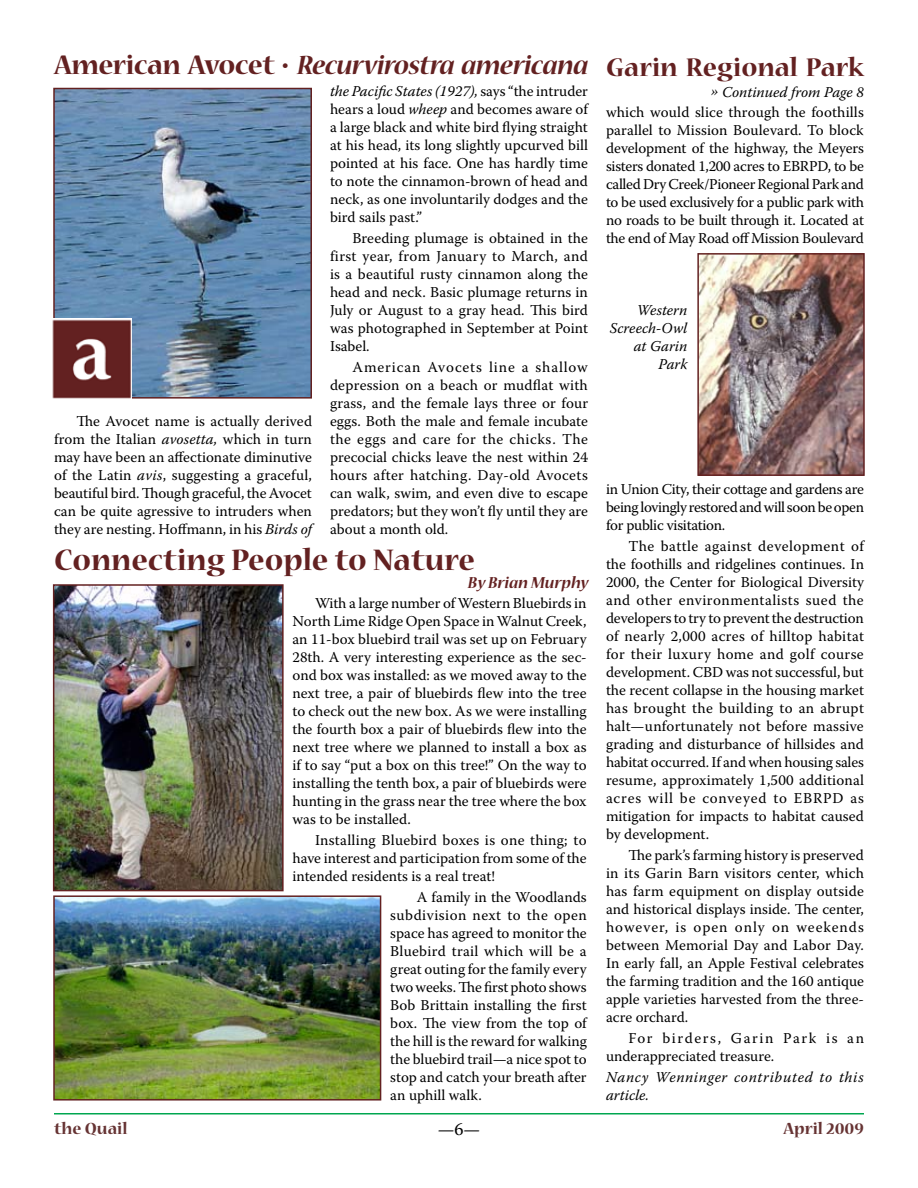
<style>
.page{position:relative;width:918px;height:1188px;background:#fff}
.page>*{position:absolute;margin:0;border:0;box-sizing:border-box;transform-origin:0 0}
.t1{font:700 33px "Nueva Std";color:#632121}
.t2{font:italic 700 30px "Nueva Std";letter-spacing:-.02em;color:#632121}
.t3{font:700 28.5px "Nueva Std";color:#632121}
.t4{font:700 18px "Nueva Std";color:#633}
.t5{font:italic 700 18px "Nueva Std";color:#632121}
.t6{font:18px "Warnock Pro";color:#000}
.t7{font:15px/18px "Warnock Pro";color:#000;text-align:justify}
.t8{font:italic 15px/18px "Warnock Pro";letter-spacing:.01em;color:#000;text-align:right}
.t9{font:italic 15px/18px "Warnock Pro";letter-spacing:.045em;color:#000}
.s1{font-style:normal}
.s2{font-style:italic}
</style>
<div class="page">
<hr style="left:54px;top:1113px;width:810px;height:1px;background:#00a650">
<img style="left:56px;top:91px;width:253px;height:305px">
<div style="left:53px;top:88px;width:259px;height:311px;border:2px solid #632121"></div>
<img style="left:52px;top:318px;width:80px;height:81px">
<img style="left:56px;top:587px;width:225px;height:301px">
<div style="left:53px;top:584px;width:231px;height:307px;border:2px solid #632121"></div>
<img style="left:56px;top:898px;width:322px;height:200px">
<div style="left:53px;top:895px;width:328px;height:206px;border:2px solid #632121"></div>
<img style="left:700px;top:256px;width:162px;height:217px">
<div style="left:697px;top:253px;width:168px;height:223px;border:2px solid #632121"></div>
<h2 class="t2" style="left:54px;top:52px;width:536px"><span class="s1">American Avocet •</span> Recurvirostra americana</h2>
<p class="t7" style="left:330px;top:82px;width:260px"><span class="s2">the Pacific States (1927),</span> says “the intruder hears a loud <span class="s2">wheep</span> and becomes aware of a large black and white bird flying straight at his head, its long slightly upcurved bill pointed at his face. One has hardly time to note the cinnamon-brown of head and neck, as one involuntarily dodges and the bird sails past.”</p>
<p class="t7" style="left:330px;top:229px;width:260px;text-indent:22px">Breeding plumage is obtained in the first year, from January to March, and is a beautiful rusty cinnamon along the head and neck. Basic plumage returns in July or August to a gray head. This bird was photographed in September at Point Isabel.</p>
<p class="t7" style="left:330px;top:358px;width:260px;text-indent:22px">American Avocets line a shallow depression on a beach or mudflat with grass, and the female lays three or four eggs. Both the male and female incubate the eggs and care for the chicks. The precocial chicks leave the nest within 24 hours after hatching. Day-old Avocets can walk, swim, and even dive to escape predators; but they won’t fly until they are about a month old.</p>
<h1 class="t1" style="left:54px;top:545px;width:422px">Connecting People to Nature</h1>
<p class="t5" style="left:468px;top:575px;width:122px">By Brian Murphy</p>
<p class="t7" style="left:292px;top:594px;width:296px;text-indent:22px">With a large number of Western Bluebirds in North Lime Ridge Open Space in Walnut Creek, an 11 -box bluebird trail was set up on February 28th. A very interesting experience as the sec&shy;ond box was installed: as we moved away to the next tree, a pair of bluebirds flew into the tree to check out the new box. As we were installing the fourth box a pair of bluebirds flew into the next tree where we planned to install a box as if to say “put a box on this tree!” On the way to installing the tenth box, a pair of bluebirds were hunting in the grass near the tree where the box was to be installed.</p>
<p class="t7" style="left:292px;top:831px;width:296px;text-indent:22px">Installing Bluebird boxes is one thing; to have interest and participation from some of the intended residents is a real treat!</p>
<p class="t7" style="left:390px;top:888px;width:198px;text-indent:27px">A family in the Woodlands subdivision next to the open space has agreed to monitor the Bluebird trail which will be a great outing for the family every two weeks. The first photo shows Bob Brittain installing the first box. The view from the top of the hill is the reward for walking the bluebird trail—a nice spot to stop and catch your breath after an uphill walk.</p>
<p class="t7" style="left:54px;top:411px;width:260px;text-indent:22px">The Avocet name is actually derived from the Italian <span class="s2">avosetta,</span> which in turn may have been an affectionate diminutive of the Latin <span class="s2">avis</span>, suggesting a graceful, beautiful bird. Though graceful, the Avocet can be quite agressive to intruders when they are nesting. Hoffmann, in his <span class="s2">Birds of</span></p>
<h3 class="t3" style="left:606px;top:55px;width:259px">Garin Regional Park</h3>
<p class="t8" style="left:711px;top:83px;width:155px">» Continued from Page 8</p>
<p class="t7" style="left:606px;top:103px;width:260px">which would slice through the foothills parallel to Mission Boulevard. To block development of the highway, the Meyers sisters donated 1,200 acres to EBRPD, to be called Dry Creek/Pioneer Regional Park and to be used exclusively for a public park with no roads to be built through it. Located at the end of May Road off Mission Boulevard</p>
<p class="t8" style="left:610px;top:301px;width:79px">Western<br>Screech-Owl at Garin<br>Park</p>
<p class="t7" style="left:606px;top:480px;width:260px">in Union City, their cottage and gardens are being lovingly restored and will soon be open for public visitation.</p>
<p class="t7" style="left:606px;top:537px;width:260px;text-indent:22px">The battle against development of the foothills and ridgelines continues. In 2000, the Center for Biological Diversity and other environmentalists sued the developers to try to prevent the destruction of nearly 2,000 acres of hilltop habitat for their luxury home and golf course development. CBD was not successful, but the recent collapse in the housing market has brought the building to an abrupt halt—unfortunately not before massive grading and disturbance of hillsides and habitat occurred. If and when housing sales resume, approximately 1,500 additional acres will be conveyed to EBRPD as mitigation for impacts to habitat caused by development.</p>
<p class="t7" style="left:606px;top:846px;width:260px;text-indent:22px">The park’s farming history is preserved in its Garin Barn visitors center, which has farm equipment on display outside and historical displays inside. The center, however, is open only on weekends between Memorial Day and Labor Day.<br>In early fall, an Apple Festival celebrates the farming tradition and the 160 antique apple varieties harvested from the three&shy;acre orchard.</p>
<p class="t7" style="left:606px;top:1029px;width:260px;text-indent:22px">For birders, Garin Park is an underappreciated treasure.</p>
<p class="t9" style="left:606px;top:1068px;width:259px">Nancy Wenninger contributed to this article.</p>
<p class="t4" style="left:54px;top:1120px;width:75px">the Quail</p>
<p class="t6" style="left:438px;top:1118px;width:44px">— —</p>
<p class="t4" style="left:783px;top:1120px;width:82px">April 2009</p>
</div>
